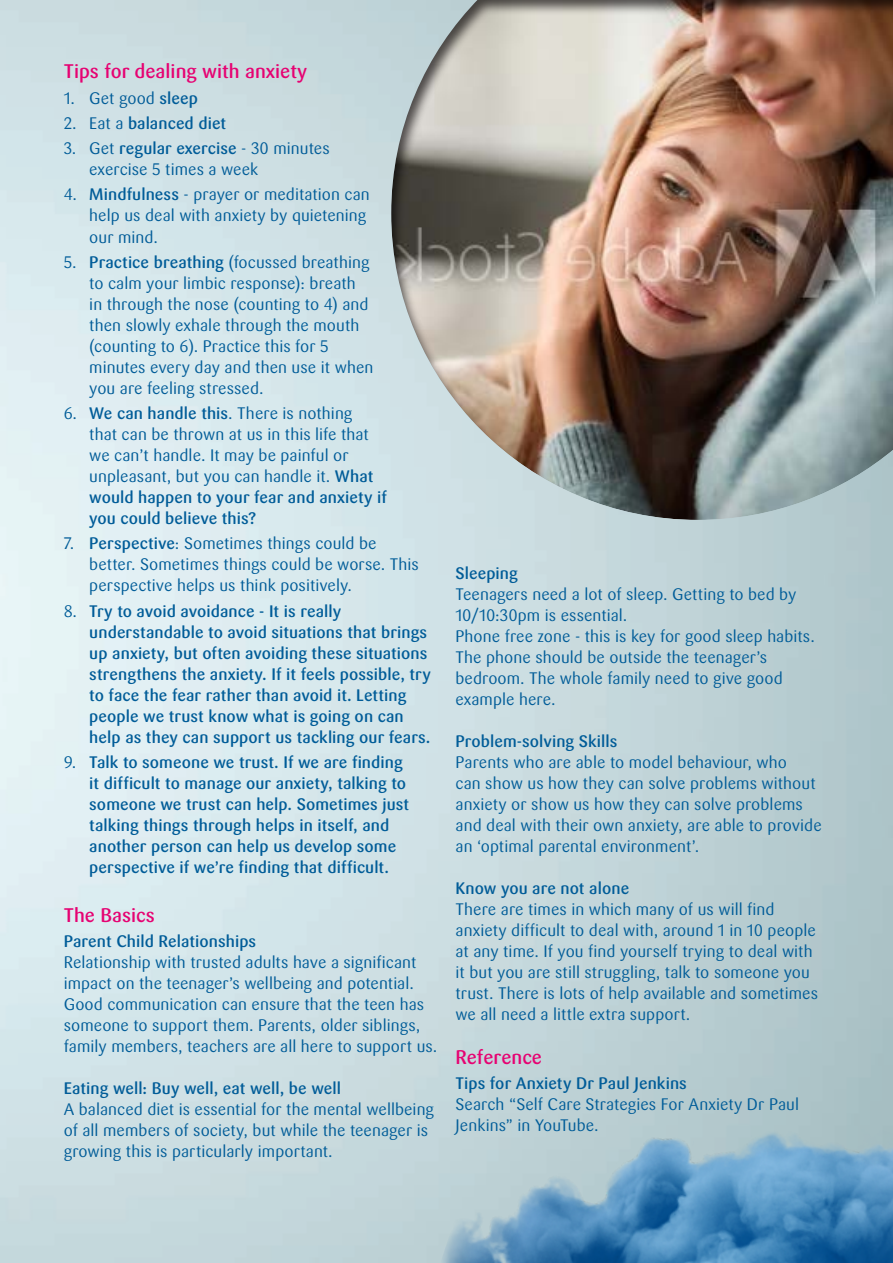
<style>
.page{position:relative;width:893px;height:1263px;background:#fff}
.page>*{position:absolute;margin:0;border:0;box-sizing:border-box;transform-origin:0 0}
.LAYA_Body_Subheader{font:500 19.5px "Sari Pro";color:#e60272}
.LAYA_Body_Text{font:16.5px/21px "Sari Pro";letter-spacing:.005em;color:#005c98}
.LAYA_Body_Text-2{font:500 16.5px/21px "Sari Pro";letter-spacing:.005em;color:#005c98}
.s1{font-weight:500}
.s2{font-weight:400}
</style>
<div class="page">
<div style="left:389px;top:0;width:504px;height:521px;background:#231f20;opacity:.75"></div>
<img style="left:440px;top:1012px;width:453px;height:251px">
<p class="LAYA_Body_Subheader" style="left:64px;top:59px;width:245px">Tips for dealing with anxiety</p>
<p class="LAYA_Body_Text" style="left:64px;top:87px;width:136px">1. Get good <span class="s1">sleep</span></p>
<p class="LAYA_Body_Text-2" style="left:64px;top:113px;width:164px"><span class="s2">2. Eat a</span> balanced diet</p>
<p class="LAYA_Body_Text" style="left:89px;top:138px;width:242px;text-indent:-26px">3. Get <span class="s1">regular exercise</span> - 30 minutes exercise 5 times a week</p>
<p class="LAYA_Body_Text" style="left:89px;top:184px;width:282px;text-indent:-26px">4. <span class="s1">Mindfulness</span> - prayer or meditation can help us deal with anxiety by quietening our mind.</p>
<p class="LAYA_Body_Text" style="left:89px;top:251px;width:286px;text-indent:-26px">5. <span class="s1">Practice breathing</span> (focussed breathing to calm your limbic response): breath<br>in through the nose (counting to 4) and then slowly exhale through the mouth (counting to 6). Practice this for 5 minutes every day and then use it when you are feeling stressed.</p>
<p class="LAYA_Body_Text" style="left:89px;top:403px;width:299px;text-indent:-26px">6. <span class="s1">We can handle this</span>. There is nothing<br>that can be thrown at us in this life that we can’t handle. It may be painful or unpleasant, but you can handle it. <span class="s1">What would happen to your fear and anxiety if you could believe this?</span></p>
<p class="LAYA_Body_Text" style="left:89px;top:533px;width:331px;text-indent:-26px">7. <span class="s1">Perspective</span>: Sometimes things could be better. Sometimes things could be worse. This perspective helps us think positively.</p>
<p class="LAYA_Body_Text-2" style="left:89px;top:600px;width:343px;text-indent:-26px"><span class="s2">8.</span> Try to avoid avoidance - It is really understandable to avoid situations that brings up anxiety, but often avoiding these situations strengthens the anxiety. If it feels possible, try to face the fear rather than avoid it. Letting people we trust know what is going on can help as they can support us tackling our fears.</p>
<p class="LAYA_Body_Text-2" style="left:89px;top:751px;width:322px;text-indent:-26px"><span class="s2">9.</span> Talk to someone we trust. If we are finding it difficult to manage our anxiety, talking to someone we trust can help. Sometimes just talking things through helps in itself, and another person can help us develop some perspective if we’re finding that difficult.</p>
<p class="LAYA_Body_Subheader" style="left:64px;top:902px;width:93px">The Basics</p>
<p class="LAYA_Body_Text-2" style="left:64px;top:930px;width:194px">Parent Child Relationships</p>
<p class="LAYA_Body_Text" style="left:64px;top:951px;width:375px">Relationship with trusted adults have a significant impact on the teenager’s wellbeing and potential.<br>Good communication can ensure that the teen has someone to support them. Parents, older siblings, family members, teachers are all here to support us.</p>
<p class="LAYA_Body_Text-2" style="left:64px;top:1077px;width:279px">Eating well: Buy well, eat well, be well</p>
<p class="LAYA_Body_Text" style="left:64px;top:1098px;width:372px">A balanced diet is essential for the mental wellbeing of all members of society, but while the teenager is growing this is particularly important.</p>
<p class="LAYA_Body_Text-2" style="left:455px;top:562px;width:64px">Sleeping</p>
<p class="LAYA_Body_Text" style="left:455px;top:583px;width:342px">Teenagers need a lot of sleep. Getting to bed by<br>10/10:30pm is essential.</p>
<p class="LAYA_Body_Text" style="left:455px;top:625px;width:361px">Phone free zone - this is key for good sleep habits.<br>The phone should be outside the teenager’s bedroom. The whole family need to give good example here.</p>
<p class="LAYA_Body_Text-2" style="left:455px;top:730px;width:163px">Problem-solving Skills</p>
<p class="LAYA_Body_Text" style="left:455px;top:751px;width:368px">Parents who are able to model behaviour, who<br>can show us how they can solve problems without anxiety or show us how they can solve problems and deal with their own anxiety, are able to provide an ‘optimal parental environment’.</p>
<p class="LAYA_Body_Text-2" style="left:455px;top:877px;width:175px">Know you are not alone</p>
<p class="LAYA_Body_Text" style="left:455px;top:898px;width:364px">There are times in which many of us will find anxiety difficult to deal with, around 1 in 10 people at any time. If you find yourself trying to deal with it but you are still struggling, talk to someone you trust. There is lots of help available and sometimes we all need a little extra support.</p>
<p class="LAYA_Body_Subheader" style="left:455px;top:1044px;width:88px">Reference</p>
<p class="LAYA_Body_Text-2" style="left:455px;top:1073px;width:233px">Tips for Anxiety Dr Paul Jenkins</p>
<p class="LAYA_Body_Text" style="left:455px;top:1094px;width:345px">Search “Self Care Strategies For Anxiety Dr Paul<br>Jenkins” in YouTube.</p>
</div>
